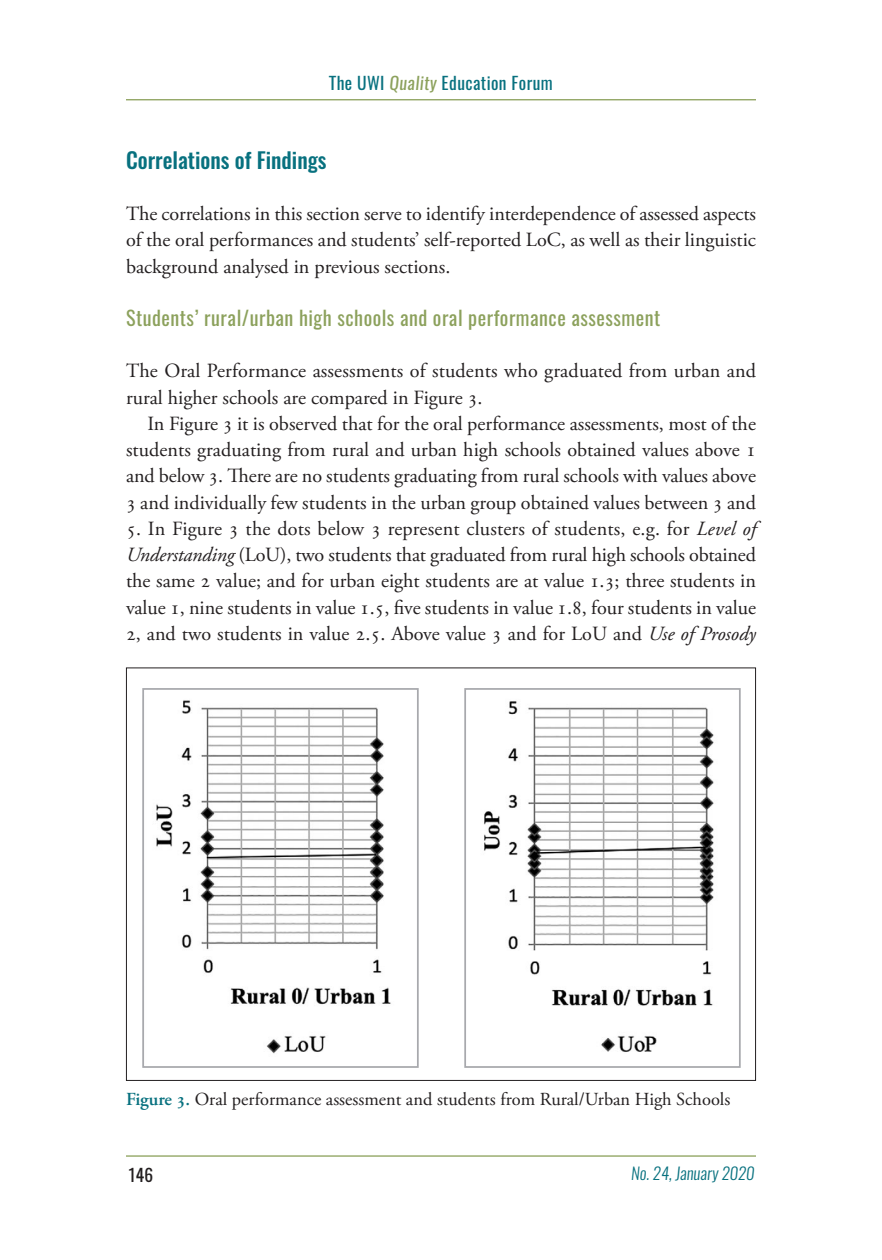
<style>
.page{position:relative;width:882px;height:1260px;background:#fff}
.page>*{position:absolute;margin:0;border:0;box-sizing:border-box;transform-origin:0 0}
.t1{font:500 21.88px "Oswald";color:#08717f}
.t2{font:20.12px/26.2px "Adobe Garamond Pro";color:#231f20;text-align:justify}
.t3{font:20.12px "Oswald";letter-spacing:.025em;color:#8ca15c}
.t4{font:18.38px "Adobe Garamond Pro";color:#231f20}
.t5{font:17.5px "Oswald";letter-spacing:.025em;color:#08717f}
.t6{font:17.5px "Oswald";color:#231f20}
.t7{font:italic 300 16.62px "Oswald";color:#08717f}
.s1{font-style:italic;color:#8ca15c}
.s2{font-style:italic}
.s3{font-weight:600;color:#08717f}
</style>
<div class="page">
<hr style="left:126px;top:1155px;width:630px;height:2px;background:#8ca15c">
<hr style="left:126px;top:99px;width:630px;height:1px;background:#8ca15c">
<img style="left:156px;top:700px;width:558px;height:354px">
<div style="left:142px;top:688px;width:277px;height:380px;border:2px solid #a8a9ad"></div>
<div style="left:464px;top:688px;width:277px;height:380px;border:2px solid #a8a9ad"></div>
<p class="t5" style="left:329px;top:76px;width:225px">The UWI <span class="s1">Quality</span> Education Forum</p>
<p class="t1" style="left:126px;top:151px;width:202px">Correlations of Findings</p>
<p class="t2" style="left:126px;top:203px;width:632px">The correlations in this section serve to identify interdependence of assessed aspects of the oral performances and students’ self-reported LoC, as well as their linguistic background analysed in previous sections.</p>
<p class="t3" style="left:126px;top:310px;width:536px">Students’ rural/urban high schools and oral performance assessment</p>
<p class="t2" style="left:126px;top:360px;width:631px">The Oral Performance assessments of students who graduated from urban and rural higher schools are compared in Figure 3.</p>
<p class="t2" style="left:126px;top:412px;width:632px;text-indent:21px">In Figure 3 it is observed that for the oral performance assessments, most of the students graduating from rural and urban high schools obtained values above 1 and below 3. There are no students graduating from rural schools with values above 3 and individually few students in the urban group obtained values between 3 and</p>
<p class="t2" style="left:126px;top:517px;width:632px">5. In Figure 3 the dots below 3 represent clusters of students, e.g. for <span class="s2">Level of Understanding</span> (LoU), two students that graduated from rural high schools obtained the same 2 value; and for urban eight students are at value 1.3; three students in value 1, nine students in value 1.5, five students in value 1.8, four students in value 2, and two students in value 2.5. Above value 3 and for LoU and <span class="s2">Use of Prosody</span></p>
<p class="t4" style="left:126px;top:1092px;width:606px"><span class="s3">Figure 3.</span> Oral performance assessment and students from Rural/Urban High Schools</p>
<p class="t6" style="left:128px;top:1168px;width:27px">146</p>
<p class="t7" style="left:631px;top:1167px;width:124px">No. 24, January 2020</p>
</div>
